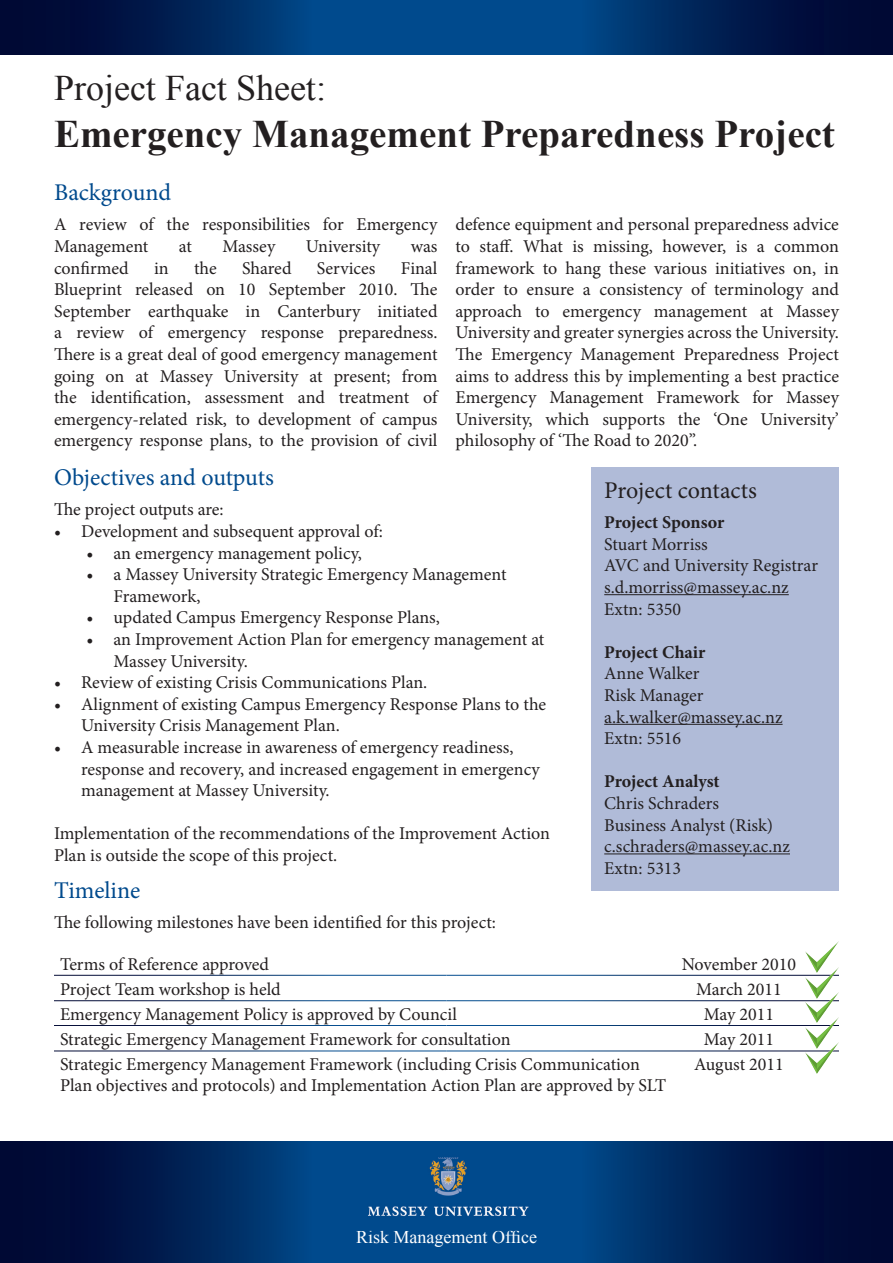
<style>
.page{position:relative;width:893px;height:1263px;background:#fff}
.page>*{position:absolute;margin:0;border:0;box-sizing:border-box;transform-origin:0 0}
.t1{font:700 39px "Times New Roman";color:#231f20}
.t2{font:36px "Times New Roman";color:#231f20}
.Heading_1{font:24px "Minion Pro";letter-spacing:-.005em;color:#004a8d}
.Heading_1-2{font:24px "Minion Pro";color:#231f20}
.t3{font:18px/21.6px "Minion Pro";letter-spacing:-.005em;color:#231f20}
.t4{font:700 18px "Minion Pro";color:#231f20}
.t5{font:18px "Times New Roman";color:#fff}
</style>
<div class="page">
<svg style="left:542px;top:1141px;width:351px;height:122px;background:#002458"></svg>
<svg style="left:0;top:1141px;width:351px;height:122px;background:#002358"></svg>
<img style="left:351px;top:1141px;width:191px;height:88px">
<div style="left:351px;top:1230px;width:191px;height:32px;background:#004a8d"></div>
<div style="left:350px;top:1229px;width:192px;height:34px;border:2px solid #004a8d"></div>
<svg style="left:446px;top:0;width:447px;height:54px;background:#002c64"></svg>
<svg style="left:0;top:0;width:446px;height:54px;background:#002c63"></svg>
<div style="left:591px;top:468px;width:248px;height:423px;background:#b0bbd8"></div>
<hr style="left:604px;top:594px;width:185px;height:1px;background:#231f20">
<hr style="left:604px;top:724px;width:179px;height:1px;background:#231f20">
<hr style="left:604px;top:853px;width:186px;height:1px;background:#231f20">
<img style="left:805px;top:942px;width:34px;height:26px">
<img style="left:805px;top:968px;width:34px;height:24px">
<img style="left:805px;top:992px;width:34px;height:25px">
<img style="left:805px;top:1017px;width:34px;height:26px">
<img style="left:805px;top:1043px;width:34px;height:30px">
<p class="t2" style="left:54px;top:64px;width:273px">Project Fact Sheet:</p>
<p class="t1" style="left:54px;top:107px;width:782px">Emergency Management Preparedness Project</p>
<p class="Heading_1" style="left:54px;top:177px;width:119px">Background</p>
<p class="t3" style="left:54px;top:214px;width:385px">A review of the responsibilities for Emergency<br>Management</p>
<p class="t3" style="left:455px;top:214px;width:385px;text-align:justify">defence equipment and personal preparedness advice to staff. What is missing, however, is a common framework to hang these various initiatives on, in order to ensure a consistency of terminology and approach to emergency management at Massey University and greater synergies across the University.</p>
<p class="t3" style="left:455px;top:344px;width:385px;text-align:justify">The Emergency Management Preparedness Project aims to address this by implementing a best practice Emergency Management Framework for Massey University, which supports the ‘One University’ philosophy of ‘The Road to 2020”.</p>
<p class="Heading_1-2" style="left:604px;top:474px;width:154px">Project contacts</p>
<p class="t4" style="left:604px;top:510px;width:122px">Project Sponsor</p>
<p class="t3" style="left:604px;top:533px;width:105px">Stuart Morriss</p>
<p class="t3" style="left:604px;top:555px;width:215px">AVC and University Registrar</p>
<p class="t3" style="left:604px;top:576px;width:186px">s.d.morriss@massey.ac.nz<br>Extn: 5350</p>
<p class="t4" style="left:604px;top:639px;width:103px">Project Chair</p>
<p class="t3" style="left:604px;top:663px;width:97px">Anne Walker</p>
<p class="t3" style="left:604px;top:684px;width:101px">Risk Manager</p>
<p class="t3" style="left:604px;top:706px;width:180px">a.k.walker@massey.ac.nz<br>Extn: 5516</p>
<p class="t4" style="left:604px;top:769px;width:117px">Project Analyst</p>
<p class="t3" style="left:604px;top:792px;width:116px">Chris Schraders</p>
<p class="t3" style="left:604px;top:814px;width:170px">Business Analyst (Risk)</p>
<p class="t3" style="left:604px;top:836px;width:187px">c.schraders@massey.ac.nz<br>Extn: 5313</p>
<p class="t3" style="left:179px;top:236px;width:15px">at</p>
<p class="t3" style="left:222px;top:236px;width:54px">Massey</p>
<p class="t3" style="left:306px;top:236px;width:76px">University</p>
<p class="t3" style="left:411px;top:236px;width:28px">was</p>
<p class="t3" style="left:54px;top:257px;width:385px;text-align:justify;text-indent:347px">Final Blueprint released on 10 September 2010. The September earthquake in Canterbury initiated a review of emergency response preparedness.</p>
<p class="t3" style="left:54px;top:344px;width:385px;text-align:justify">There is a great deal of good emergency management going on at Massey University at present; from the identification, assessment and treatment of emergency-related risk, to development of campus emergency response plans, to the provision of civil</p>
<p class="t3" style="left:54px;top:257px;width:76px">confirmed</p>
<p class="t3" style="left:154px;top:257px;width:16px">in</p>
<p class="t3" style="left:194px;top:257px;width:24px">the</p>
<p class="t3" style="left:242px;top:257px;width:51px">Shared</p>
<p class="t3" style="left:317px;top:257px;width:60px">Services</p>
<p class="Heading_1" style="left:54px;top:461px;width:221px">Objectives and outputs</p>
<p class="t3" style="left:54px;top:499px;width:171px">The project outputs are:</p>
<p class="t3" style="left:54px;top:520px;width:330px">• Development and subsequent approval of:</p>
<p class="t3" style="left:87px;top:542px;width:277px">• an emergency management policy,</p>
<p class="t3" style="left:114px;top:564px;width:395px;text-indent:-27px">• a Massey University Strategic Emergency Management<br>Framework,</p>
<p class="t3" style="left:87px;top:607px;width:355px">• updated Campus Emergency Response Plans,</p>
<p class="t3" style="left:114px;top:628px;width:432px;text-indent:-27px">• an Improvement Action Plan for emergency management at<br>Massey University.</p>
<p class="t3" style="left:54px;top:672px;width:375px">• Review of existing Crisis Communications Plan.</p>
<p class="t3" style="left:81px;top:693px;width:467px;text-indent:-27px">• Alignment of existing Campus Emergency Response Plans to the<br>University Crisis Management Plan.</p>
<p class="t3" style="left:81px;top:736px;width:460px;text-indent:-27px">• A measurable increase in awareness of emergency readiness, response and recovery, and increased engagement in emergency management at Massey University.</p>
<p class="t3" style="left:54px;top:823px;width:497px">Implementation of the recommendations of the Improvement Action<br>Plan is outside the scope of this project.</p>
<p class="Heading_1" style="left:54px;top:874px;width:88px">Timeline</p>
<p class="t3" style="left:54px;top:911px;width:444px">The following milestones have been identified for this project:</p>
<p class="t3" style="left:60px;top:953px;width:211px">Terms of Reference approved</p>
<p class="t3" style="left:682px;top:953px;width:116px">November 2010</p>
<p class="t3" style="left:60px;top:978px;width:222px">Project Team workshop is held</p>
<p class="t3" style="left:696px;top:978px;width:87px">March 2011</p>
<p class="t3" style="left:60px;top:1003px;width:398px">Emergency Management Policy is approved by Council</p>
<p class="t3" style="left:704px;top:1003px;width:72px">May 2011</p>
<p class="t3" style="left:60px;top:1028px;width:452px">Strategic Emergency Management Framework for consultation</p>
<p class="t3" style="left:704px;top:1028px;width:72px">May 2011</p>
<p class="t3" style="left:60px;top:1053px;width:608px">Strategic Emergency Management Framework (including Crisis Communication<br>Plan objectives and protocols) and Implementation Action Plan are approved by SLT</p>
<p class="t3" style="left:694px;top:1053px;width:91px">August 2011</p>
<p class="t5" style="left:356px;top:1225px;width:182px">Risk Management Office</p>
</div>
